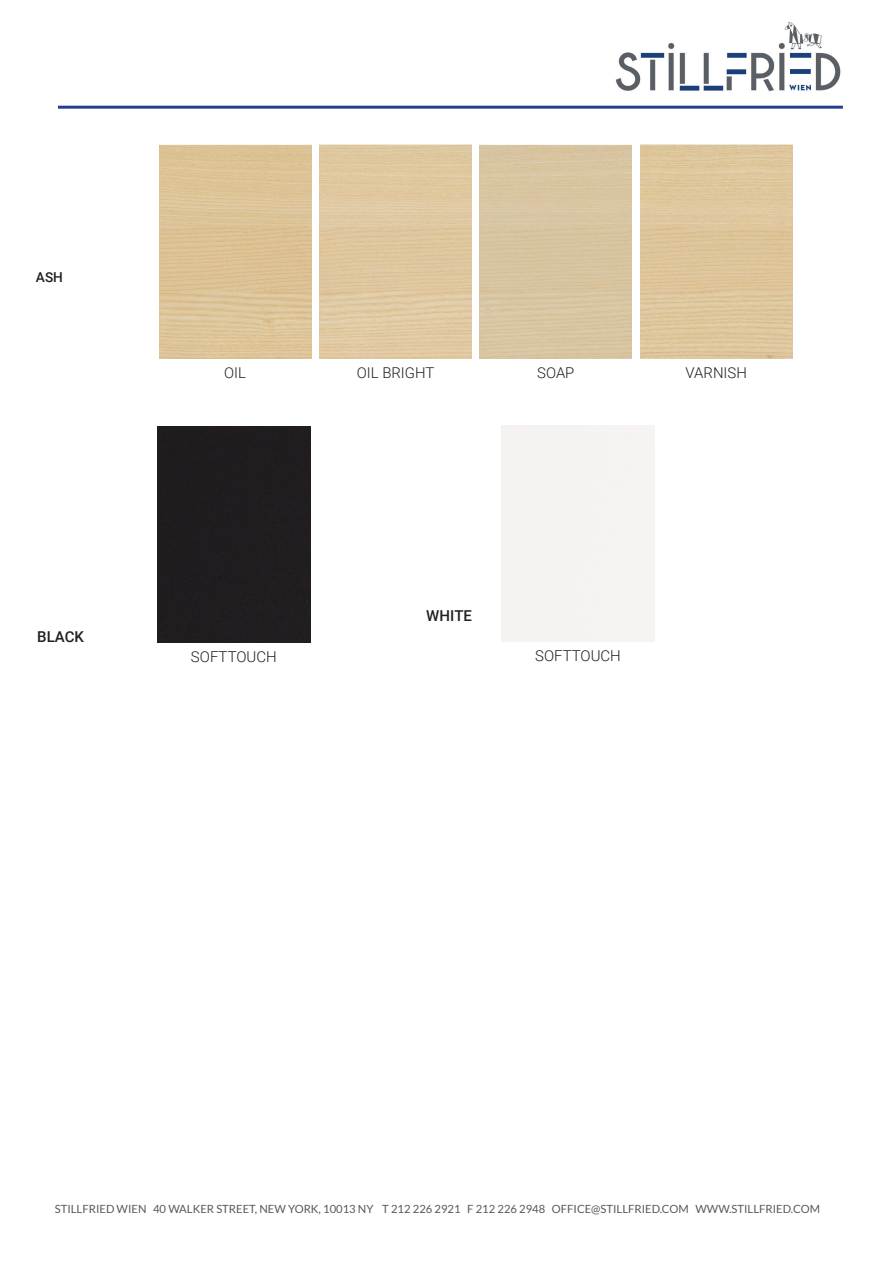
<style>
.page{position:relative;width:893px;height:1263px;background:#fff}
.page>*{position:absolute;margin:0;border:0;box-sizing:border-box;transform-origin:0 0}
.t1{font:300 15px "Roboto";color:#231f20}
.t2{font:500 15px "Roboto";color:#231f20}
.t3{font:300 14.85px "Roboto";color:#231f20}
.t4{font:500 13.65px "Roboto";color:#231f20}
.t5{font:11.25px "Lato";color:#57585a}
</style>
<div class="page">
<div style="left:157px;top:426px;width:153px;height:216px;background:#201d1f"></div>
<img style="left:615px;top:22px;width:226px;height:70px">
<hr style="left:58px;top:106px;width:785px;height:3px;background:#253f8e">
<p class="t4" style="left:36px;top:268px;width:29px">ASH</p>
<p class="t2" style="left:37px;top:626px;width:48px">BLACK</p>
<h2 class="t3" style="left:224px;top:362px;width:23px">OIL</h2>
<h2 class="t3" style="left:357px;top:362px;width:79px">OIL BRIGHT</h2>
<h2 class="t3" style="left:537px;top:362px;width:39px">SOAP</h2>
<h2 class="t3" style="left:686px;top:362px;width:63px">VARNISH</h2>
<p class="t2" style="left:426px;top:605px;width:47px">WHITE</p>
<p class="t1" style="left:191px;top:646px;width:87px">SOFTTOUCH</p>
<p class="t1" style="left:535px;top:645px;width:87px">SOFTTOUCH</p>
<p class="t5" style="left:55px;top:1202px;width:767px">STILLFRIED WIEN 40 WALKER STREET, NEW YORK, 10013 NY T 212 226 2921 F 212 226 2948 OFFICE@STILLFRIED.COM WWW.STILLFRIED.COM</p>
</div>
